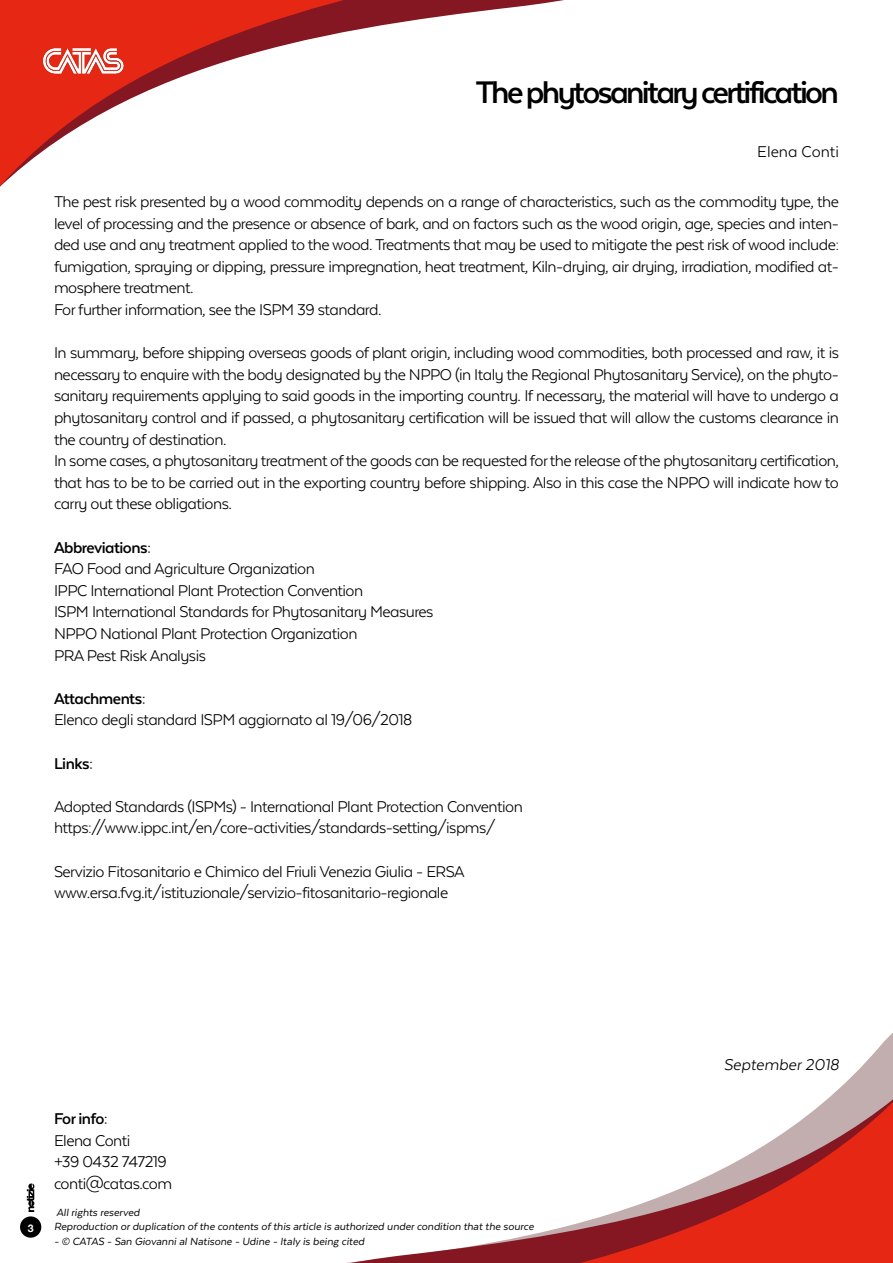
<style>
.page{position:relative;width:893px;height:1263px;background:#fff}
.page>*{position:absolute;margin:0;border:0;box-sizing:border-box;transform-origin:0 0}
.t1{font:700 36px "Texta Alt";letter-spacing:-.075em;color:#000}
.t2{font:18px/21.6px "Texta Alt";letter-spacing:-.03em;color:#000}
.t3{font:700 18px "Texta Alt";letter-spacing:-.03em;color:#000}
.t4{font:italic 18px "Texta Alt";color:#000}
.t5{font:18px "Texta Alt";color:#000}
.t6{font:italic 12px/14.4px "Texta Alt";color:#000}
.t7{font:700 10.5px "Helvetica Neue";color:#fff}
</style>
<div class="page">
<svg style="left:0;top:0;width:564px;height:187px"></svg>
<svg style="left:20px;top:1033px;width:873px;height:230px"></svg>
<img style="left:38px;top:47px;width:89px;height:28px">
<div style="left:20px;top:1216px;width:21px;height:22px;background:#000;border-radius:50%"></div>
<svg style="left:27px;top:1183px;width:7px;height:29px"></svg>
<h1 class="t1" style="left:476px;top:74px;width:365px">The phytosanitary certification</h1>
<p class="t5" style="left:757px;top:142px;width:83px">Elena Conti</p>
<p class="t2" style="left:54px;top:191px;width:786px">The pest risk presented by a wood commodity depends on a range of characteristics, such as the commodity type, the level of processing and the presence or absence of bark, and on factors such as the wood origin, age, species and inten&shy;ded use and any treatment applied to the wood. Treatments that may be used to mitigate the pest risk of wood include: fumigation, spraying or dipping, pressure impregnation, heat treatment, Kiln-drying, air drying, irradiation, modified at&shy;mosphere treatment.<br>For further information, see the ISPM 39 standard.</p>
<p class="t2" style="left:54px;top:342px;width:787px">In summary, before shipping overseas goods of plant origin, including wood commodities, both processed and raw, it is necessary to enquire with the body designated by the NPPO (in Italy the Regional Phytosanitary Service), on the phyto&shy;sanitary requirements applying to said goods in the importing country. If necessary, the material will have to undergo a phytosanitary control and if passed, a phytosanitary certification will be issued that will allow the customs clearance in the country of destination.<br>In some cases, a phytosanitary treatment of the goods can be requested for the release of the phytosanitary certification, that has to be to be carried out in the exporting country before shipping. Also in this case the NPPO will indicate how to carry out these obligations.</p>
<p class="t3" style="left:54px;top:538px;width:99px">Abbreviations:</p>
<p class="t2" style="left:54px;top:558px;width:381px">FAO Food and Agriculture Organization<br>IPPC International Plant Protection Convention<br>ISPM International Standards for Phytosanitary Measures NPPO National Plant Protection Organization<br>PRA Pest Risk Analysis</p>
<p class="t3" style="left:54px;top:689px;width:93px">Attachments:</p>
<p class="t2" style="left:54px;top:709px;width:360px">Elenco degli standard ISPM aggiornato al 19/06/2018</p>
<p class="t3" style="left:54px;top:754px;width:41px">Links:</p>
<p class="t2" style="left:54px;top:795px;width:470px">Adopted Standards (ISPMs) - International Plant Protection Convention https://www.ippc.int/en/core-activities/standards-setting/ispms/</p>
<p class="t2" style="left:54px;top:860px;width:412px">Servizio Fitosanitario e Chimico del Friuli Venezia Giulia - ERSA www.ersa.fvg.it/istituzionale/servizio-fitosanitario-regionale</p>
<p class="t7" style="left:28px;top:1220px;width:7px">3</p>
<p class="t3" style="left:54px;top:1109px;width:56px">For info:</p>
<p class="t2" style="left:54px;top:1129px;width:120px">Elena Conti<br>+39 0432 747219 conti@catas.com</p>
<p class="t6" style="left:54px;top:1205px;width:481px">All rights reserved<br>Reproduction or duplication of the contents of this article is authorized under condition that the source</p>
<p class="t6" style="left:54px;top:1234px;width:312px">- © CATAS - San Giovanni al Natisone - Udine - Italy is being cited</p>
<p class="t4" style="left:724px;top:1055px;width:117px">September 2018</p>
</div>
